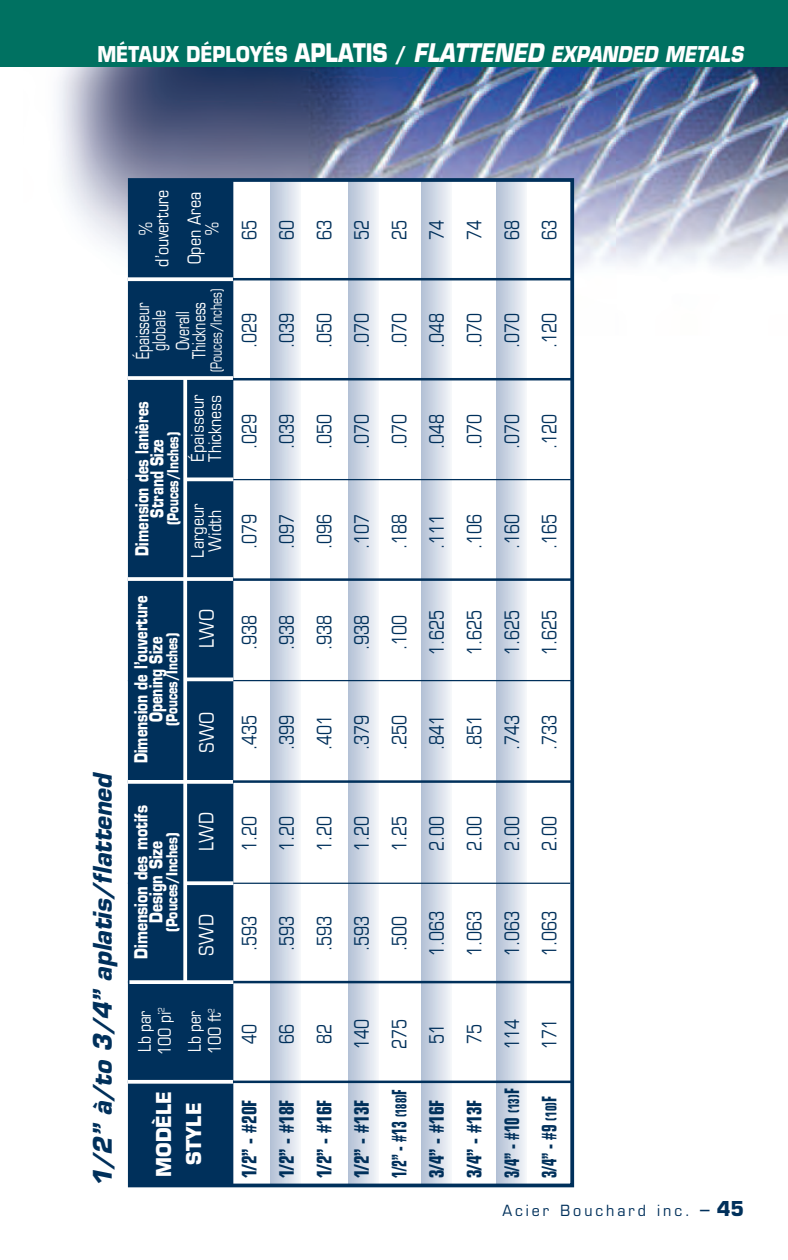
<style>
.page{position:relative;width:788px;height:1260px;background:#fff}
.page>*{position:absolute;margin:0;border:0;box-sizing:border-box;transform-origin:0 0}
.t1{font:italic 700 25px "Eurostile";color:#00305b;scale:.95 1}
.t2{font:700 21.25px "Eurostile";color:#fff;scale:.85 1}
.t3{font:condensed 20px/37.5px "Eurostile";color:#00305b;text-align:justify;scale:.9 1}
.t4{font:700 condensed 20px/37.5px "Eurostile";color:#00305b;scale:.88 1}
.t5{font:condensed 20px "Eurostile";color:#fff}
.t6{font:700 20px/30px "Eurostile";color:#fff;text-align:center;scale:.95 1}
.t7{font:700 17.5px/15px "Eurostile";color:#fff;text-align:center;scale:.75 1}
.t8{font:17.5px/16.2px "Eurostile";color:#fff;text-align:center;scale:.71 1}
.t9{font:condensed 17.5px/17.5px "Eurostile";color:#fff;text-align:center}
.t10{font:700 17.5px "Eurostile";color:#fff;scale:.8 1}
.t11{font:condensed 17.5px/20px "Eurostile";color:#fff;scale:.95 1}
.t12{font:17.5px/16.2px "Eurostile";color:#fff;text-align:center;scale:.82 1}
.t13{font:700 15px "Eurostile";color:#fff;scale:.75 1}
.t14{font:15px "Eurostile";letter-spacing:.205em;color:#00305b;scale:.95 1}
.t15{font:700 15px "Eurostile";color:#fff;scale:.8 1}
.t16{font:15px "Eurostile";color:#fff;scale:.71 1}
.s1{font-size:25px}
.s2{font-style:italic;font-size:25px}
.s3{font-style:italic}
.s4{font-size:15px}
.s5{font-size:20px}
.s6{font-weight:700;font-size:20px}
</style>
<div class="page">
<img style="left:58px;top:68px;width:730px;height:283px">
<div style="left:0;top:0;width:788px;height:68px;background:#007161"></div>
<div style="left:129px;top:180px;width:442px;height:287px;background:#fff"></div>
<div style="left:131px;top:180px;width:99px;height:1005px;background:#00305b"></div>
<svg style="left:422px;top:183px;width:29px;height:999px;background:#d2dae6"></svg>
<svg style="left:497px;top:183px;width:29px;height:999px;background:#d2dae6"></svg>
<div style="left:271px;top:180px;width:30px;height:1004px;background:linear-gradient(to right,#b3c0d5,#f1f4f8)"></div>
<div style="left:348px;top:180px;width:30px;height:1004px;background:linear-gradient(to right,#b2c0d5,#f0f3f7)"></div>
<div style="left:128px;top:178px;width:446px;height:1009px;border:4px solid #00305b"></div>
<hr style="left:128px;top:1081px;width:443px;height:2px;background:#00305b">
<hr style="left:128px;top:981px;width:443px;height:2px;background:#00305b">
<hr style="left:128px;top:883px;width:442px;height:1px;background:#00305b">
<hr style="left:128px;top:680px;width:443px;height:1px;background:#00305b">
<hr style="left:128px;top:578px;width:443px;height:3px;background:#00305b">
<hr style="left:128px;top:479px;width:442px;height:1px;background:#00305b">
<hr style="left:128px;top:378px;width:443px;height:2px;background:#00305b">
<hr style="left:128px;top:278px;width:443px;height:2px;background:#00305b">
<hr style="left:128px;top:780px;width:443px;height:3px;background:#00305b">
<hr style="left:229px;top:181px;width:4px;height:1005px;background:#00305b">
<svg style="left:183px;top:380px;width:4px;height:600px;background:#e8ecf0"></svg>
<svg style="left:129px;top:980px;width:104px;height:4px"></svg>
<svg style="left:128px;top:780px;width:105px;height:4px"></svg>
<hr style="left:186px;top:678px;width:47px;height:3px;background:#fff">
<hr style="left:185px;top:478px;width:48px;height:3px;background:#fff">
<svg style="left:128px;top:277px;width:105px;height:4px"></svg>
<svg style="left:128px;top:1080px;width:105px;height:4px"></svg>
<svg style="left:185px;top:881px;width:48px;height:4px"></svg>
<svg style="left:128px;top:577px;width:105px;height:4px"></svg>
<svg style="left:128px;top:376px;width:105px;height:4px"></svg>
<p class="t2" style="left:97px;top:46px;width:761px">MÉTAUX DÉPLOYÉS <span class="s1">APLATIS</span> / <span class="s2">FLATTENED</span> <span class="s3">EXPANDED METALS</span></p>
<p class="t12" style="left:139px;top:267px;width:95px;rotate:-90deg">% d’ouverture</p>
<p class="t12" style="left:187px;top:264px;width:89px;line-height:17.5px;rotate:-90deg">Open Area %</p>
<p class="t16" style="left:210px;top:372px;width:119px;rotate:-90deg">(Pouces/Inches)</p>
<p class="t8" style="left:136px;top:359px;width:81px;rotate:-90deg">Épaisseur globale</p>
<p class="t8" style="left:176px;top:359px;width:82px;rotate:-90deg">Overall<br>Thickness</p>
<p class="t9" style="left:190px;top:462px;width:69px;text-align:left;rotate:-90deg">Épaisseur<br>Thickness</p>
<p class="t7" style="left:136px;top:556px;width:208px;rotate:-90deg">Dimension des lanières<br>Strand Size</p>
<p class="t13" style="left:167px;top:525px;width:126px;rotate:-90deg">(Pouces/Inches)</p>
<p class="t9" style="left:190px;top:558px;width:55px;rotate:-90deg">Largeur<br>Width</p>
<p class="t1" style="left:93px;top:1187px;width:436px;rotate:-90deg">1/2” à/to 3/4” aplatis/flattened</p>
<p class="t7" style="left:135px;top:763px;width:225px;rotate:-90deg">Dimension de l’ouverture<br>Opening Size</p>
<p class="t13" style="left:166px;top:726px;width:126px;rotate:-90deg">(Pouces/Inches)</p>
<p class="t10" style="left:134px;top:959px;width:194px;rotate:-90deg">Dimension des motifs</p>
<p class="t10" style="left:149px;top:923px;width:104px;rotate:-90deg">Design Size</p>
<p class="t15" style="left:166px;top:932px;width:126px;rotate:-90deg">(Pouces/Inches)</p>
<p class="t5" style="left:199px;top:648px;width:41px;rotate:-90deg">LWO</p>
<p class="t5" style="left:199px;top:753px;width:43px;rotate:-90deg">SWO</p>
<p class="t5" style="left:199px;top:851px;width:41px;rotate:-90deg">LWD</p>
<p class="t5" style="left:199px;top:956px;width:43px;rotate:-90deg">SWD</p>
<p class="t11" style="left:136px;top:1055px;width:51px;rotate:-90deg">Lb par<br>100 pi<sup>2</sup></p>
<p class="t11" style="left:186px;top:1054px;width:50px;rotate:-90deg">Lb per<br>100 ft<sup>2</sup></p>
<p class="t6" style="left:151px;top:1177px;width:92px;rotate:-90deg">MODÈLE<br>STYLE</p>
<p class="t3" style="left:232px;top:240px;width:24px;rotate:-90deg">65<br>60<br>63<br>52<br>25<br>74<br>74<br>68<br>63</p>
<p class="t3" style="left:232px;top:348px;width:40px;rotate:-90deg">.029 .039 .050 .070 .070 .048 .070 .070 .120</p>
<p class="t3" style="left:232px;top:449px;width:40px;rotate:-90deg">.029 .039 .050 .070 .070 .048 .070 .070 .120</p>
<p class="t3" style="left:232px;top:549px;width:40px;rotate:-90deg">.079 .097 .096 .107 .188 .111 .106 .160 .165</p>
<p class="t3" style="left:232px;top:655px;width:52px;text-align:left;rotate:-90deg">.938 .938 .938 .938 .100<br>1.625<br>1.625<br>1.625<br>1.625</p>
<p class="t3" style="left:232px;top:750px;width:40px;rotate:-90deg">.435 .399 .401 .379 .250 .841 .851 .743 .733</p>
<p class="t3" style="left:232px;top:851px;width:40px;rotate:-90deg">1.20<br>1.20<br>1.20<br>1.20<br>1.25<br>2.00<br>2.00<br>2.00<br>2.00</p>
<p class="t3" style="left:232px;top:956px;width:52px;text-align:left;rotate:-90deg">.593 .593 .593 .593 .500<br>1.063<br>1.063<br>1.063<br>1.063</p>
<p class="t3" style="left:232px;top:1049px;width:35px;text-align:left;rotate:-90deg">40<br>66<br>82<br>140<br>275<br>51<br>75<br>114<br>171</p>
<p class="t4" style="left:232px;top:1178px;width:104px;rotate:-90deg">1/2” - #20F<br>1/2” - #18F<br>1/2” - #16F<br>1/2” - #13F<br>1/2” - #13 <span class="s4">(188)</span>F<br>3/4” - #16F<br>3/4” - #13F<br>3/4” - #10 <span class="s4">(13)</span>F<br>3/4” - #9 <span class="s4">(10)</span>F</p>
<p class="t14" style="left:502px;top:1205px;width:256px">Acier Bouchard inc. <span class="s5">–</span> <span class="s6">45</span></p>
</div>
